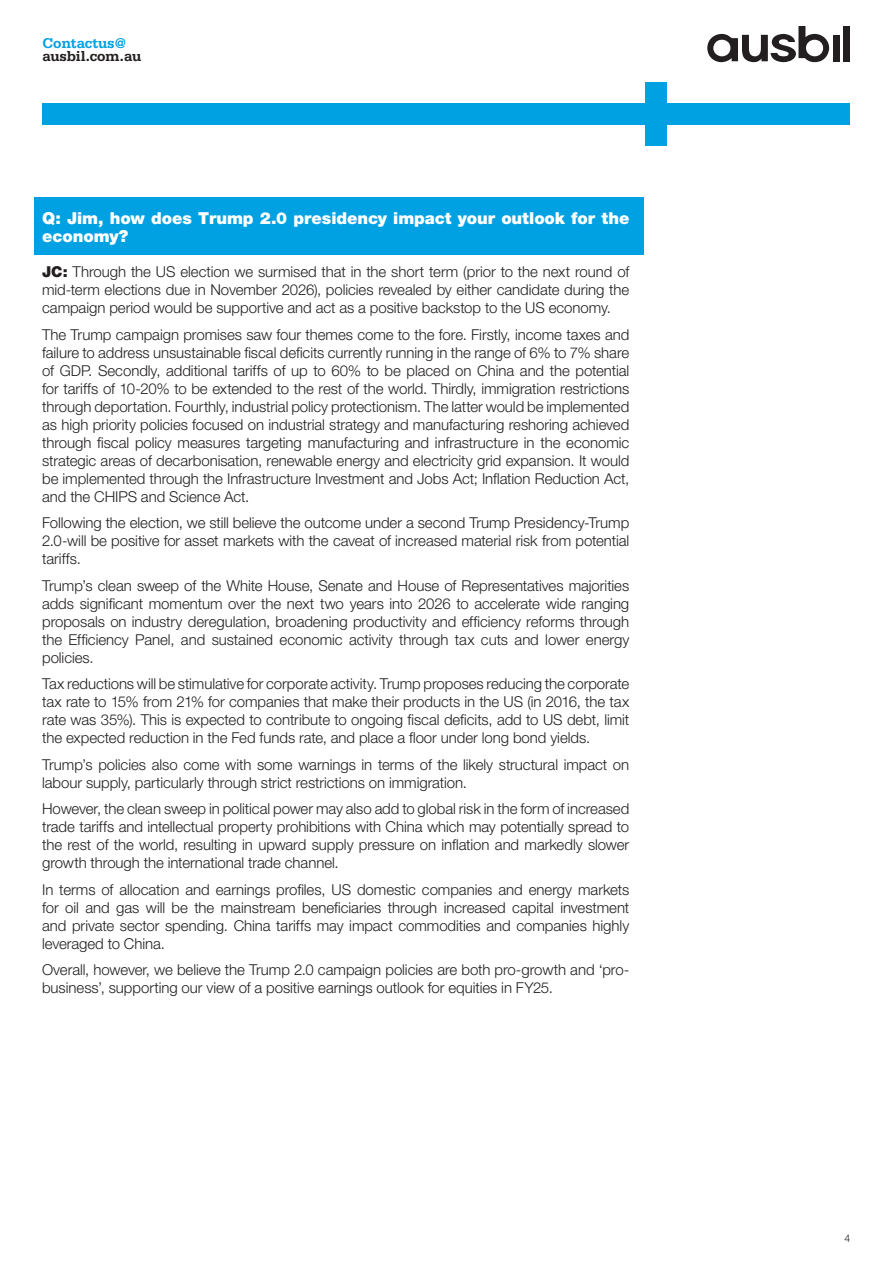
<style>
.page{position:relative;width:893px;height:1263px;background:#fff}
.page>*{position:absolute;margin:0;border:0;box-sizing:border-box;transform-origin:0 0}
.t1{font:900 16.5px/18px "Helvetica Neue LT Std";letter-spacing:-.005em;color:#fff}
.t2{font:300 15px/18px "Helvetica Neue LT Std";letter-spacing:-.005em;color:#231f20;text-align:justify}
.t3{font:700 15px "Serifa Std";letter-spacing:-.01em;color:#231f20}
.t4{font:700 15px "Serifa Std";letter-spacing:-.005em;color:#00a1e3}
.t5{font:300 10.5px "Helvetica Neue LT Std";color:#231f20}
.s1{font-weight:900}
</style>
<div class="page">
<div style="left:34px;top:198px;width:609px;height:57px;background:#00a1e3"></div>
<svg style="left:707px;top:26px;width:122px;height:36px"></svg>
<div style="left:832px;top:35px;width:7px;height:26px;background:#231f20"></div>
<div style="left:843px;top:26px;width:7px;height:35px;background:#231f20"></div>
<div style="left:43px;top:104px;width:807px;height:21px;background:#00a1e3"></div>
<div style="left:646px;top:83px;width:21px;height:63px;background:#00a1e3"></div>
<p class="t4" style="left:43px;top:34px;width:85px">Contactus@</p>
<p class="t3" style="left:43px;top:48px;width:100px">ausbil.com.au</p>
<p class="t1" style="left:42px;top:209px;width:589px">Q: Jim, how does Trump 2.0 presidency impact your outlook for the economy?</p>
<p class="t2" style="left:42px;top:263px;width:589px"><span class="s1">JC:</span> Through the US election we surmised that in the short term (prior to the next round of mid-term elections due in November 2026), policies revealed by either candidate during the campaign period would be supportive and act as a positive backstop to the US economy.</p>
<p class="t2" style="left:42px;top:325px;width:589px">The Trump campaign promises saw four themes come to the fore. Firstly, income taxes and failure to address unsustainable fiscal deficits currently running in the range of 6% to 7% share of GDP. Secondly, additional tariffs of up to 60% to be placed on China and the potential for tariffs of 10-20% to be extended to the rest of the world. Thirdly, immigration restrictions through deportation. Fourthly, industrial policy protectionism. The latter would be implemented as high priority policies focused on industrial strategy and manufacturing reshoring achieved through fiscal policy measures targeting manufacturing and infrastructure in the economic strategic areas of decarbonisation, renewable energy and electricity grid expansion. It would be implemented through the Infrastructure Investment and Jobs Act; Inflation Reduction Act, and the CHIPS and Science Act.</p>
<p class="t2" style="left:42px;top:514px;width:589px">Following the election, we still believe the outcome under a second Trump Presidency-Trump 2.0-will be positive for asset markets with the caveat of increased material risk from potential tariffs.</p>
<p class="t2" style="left:42px;top:576px;width:589px">Trump’s clean sweep of the White House, Senate and House of Representatives majorities adds significant momentum over the next two years into 2026 to accelerate wide ranging proposals on industry deregulation, broadening productivity and efficiency reforms through the Efficiency Panel, and sustained economic activity through tax cuts and lower energy policies.</p>
<p class="t2" style="left:42px;top:675px;width:589px">Tax reductions will be stimulative for corporate activity. Trump proposes reducing the corporate tax rate to 15% from 21% for companies that make their products in the US (in 2016, the tax rate was 35%). This is expected to contribute to ongoing fiscal deficits, add to US debt, limit the expected reduction in the Fed funds rate, and place a floor under long bond yields.</p>
<p class="t2" style="left:42px;top:755px;width:589px">Trump’s policies also come with some warnings in terms of the likely structural impact on labour supply, particularly through strict restrictions on immigration.</p>
<p class="t2" style="left:42px;top:800px;width:589px">However, the clean sweep in political power may also add to global risk in the form of increased trade tariffs and intellectual property prohibitions with China which may potentially spread to the rest of the world, resulting in upward supply pressure on inflation and markedly slower growth through the international trade channel.</p>
<p class="t2" style="left:42px;top:880px;width:589px">In terms of allocation and earnings profiles, US domestic companies and energy markets for oil and gas will be the mainstream beneficiaries through increased capital investment and private sector spending. China tariffs may impact commodities and companies highly leveraged to China.</p>
<p class="t2" style="left:42px;top:961px;width:589px">Overall, however, we believe the Trump 2.0 campaign policies are both pro-growth and ‘pro&shy;business’, supporting our view of a positive earnings outlook for equities in FY25.</p>
<p class="t5" style="left:845px;top:1231px;width:7px">4</p>
</div>
